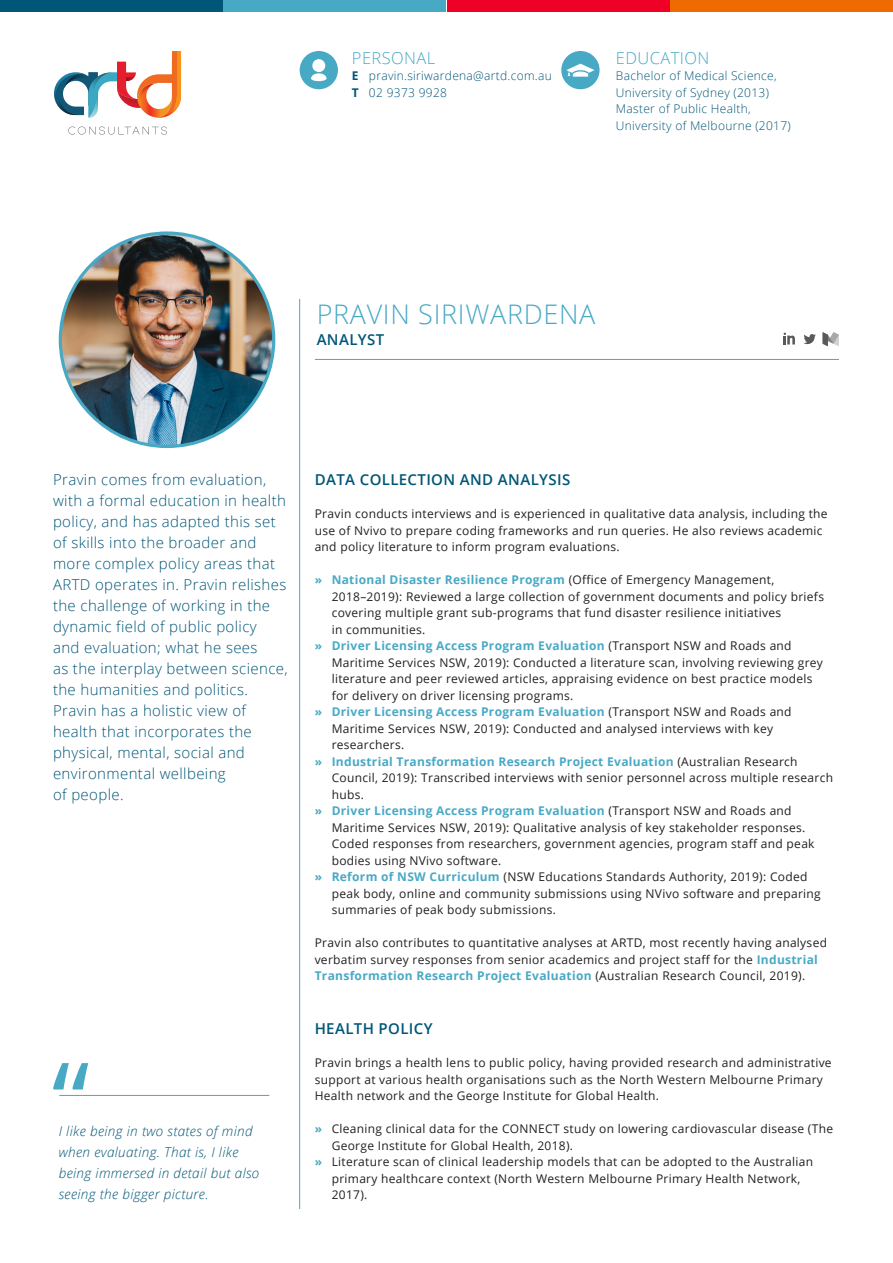
<style>
.page{position:relative;width:893px;height:1263px;background:#fff}
.page>*{position:absolute;margin:0;border:0;box-sizing:border-box;transform-origin:0 0}
.t1{font:108px "Open Sans";color:#48a9c5}
.t2{font:300 27px "Open Sans";letter-spacing:.025em;color:#48a9c5}
.PERSONAL_EDUCATION{font:300 16.5px "Open Sans";letter-spacing:.025em;color:#48a9c5}
.DESCRIPTION{font:300 15px/21px "Open Sans";letter-spacing:.025em;color:#005677}
.FIRST_PARAGRAPH{font:600 15px "Open Sans";letter-spacing:.025em;color:#005677}
.QUOTE{font:italic 300 13.5px/21px "Open Sans";letter-spacing:.025em;color:#005677}
._1_COLUMN_ARROW_BODY{font:12px/16.5px "Open Sans";letter-spacing:.025em;color:#231f20}
.FIRST_PARAGRAPH-2{font:12px/16.5px "Open Sans";letter-spacing:.025em;color:#231f20}
.PERSONAL_EDUCATION-2{font:300 12px/16.5px "Open Sans";letter-spacing:.025em;color:#005677}
.s1{font-weight:700}
.s2{font-weight:700;color:#48a9c5}
</style>
<div class="page">
<svg style="left:68px;top:127px;width:99px;height:8px"></svg>
<svg style="left:54px;top:51px;width:127px;height:67px"></svg>
<img style="left:60px;top:233px;width:214px;height:213px;border-radius:107px">
<div style="left:300px;top:51px;width:38px;height:38px;background:#48a9c5;border-radius:50%"></div>
<svg style="left:311px;top:59px;width:16px;height:22px"></svg>
<div style="left:561px;top:51px;width:39px;height:38px;background:#48a9c5;border-radius:50%"></div>
<svg style="left:566px;top:64px;width:29px;height:13px"></svg>
<svg style="left:804px;top:334px;width:12px;height:10px"></svg>
<svg style="left:783px;top:333px;width:12px;height:11px"></svg>
<svg style="left:822px;top:332px;width:17px;height:14px"></svg>
<hr style="left:315px;top:359px;width:524px;height:1px;background:#48a9c5">
<hr style="left:299px;top:299px;width:1px;height:910px;background:#48a9c5">
<div style="left:671px;top:0;width:222px;height:12px;background:#ef6a00"></div>
<div style="left:447px;top:0;width:222px;height:12px;background:#ef0027"></div>
<div style="left:0;top:0;width:222px;height:12px;background:#005677"></div>
<div style="left:224px;top:0;width:222px;height:12px;background:#48a9c5"></div>
<hr style="left:59px;top:1095px;width:210px;height:1px;background:#48a9c5">
<p class="PERSONAL_EDUCATION" style="left:352px;top:46px;width:85px">PERSONAL</p>
<p class="PERSONAL_EDUCATION-2" style="left:352px;top:67px;width:201px"><span class="s1">E</span> pravin.siriwardena@artd.com.au<br><span class="s1">T</span> 02 9373 9928</p>
<p class="PERSONAL_EDUCATION" style="left:616px;top:46px;width:95px">EDUCATION</p>
<p class="PERSONAL_EDUCATION-2" style="left:616px;top:67px;width:162px">Bachelor of Medical Science,<br>University of Sydney (2013)</p>
<p class="PERSONAL_EDUCATION-2" style="left:616px;top:100px;width:176px">Master of Public Health,<br>University of Melbourne (2017)</p>
<p class="t2" style="left:317px;top:295px;width:280px">PRAVIN SIRIWARDENA</p>
<p class="FIRST_PARAGRAPH" style="left:317px;top:329px;width:69px">ANALYST</p>
<p class="DESCRIPTION" style="left:53px;top:469px;width:236px">Pravin comes from evaluation, with a formal education in health policy, and has adapted this set of skills into the broader and more complex policy areas that<br>ARTD operates in. Pravin relishes the challenge of working in the dynamic field of public policy<br>and evaluation; what he sees<br>as the interplay between science, the humanities and politics.</p>
<p class="DESCRIPTION" style="left:53px;top:700px;width:200px">Pravin has a holistic view of health that incorporates the physical, mental, social and environmental wellbeing<br>of people.</p>
<p class="t1" style="left:52px;top:1027px;width:39px">“</p>
<p class="QUOTE" style="left:59px;top:1120px;width:202px">I like being in two states of mind when evaluating. That is, I like being immersed in detail but also seeing the bigger picture.</p>
<p class="FIRST_PARAGRAPH" style="left:315px;top:470px;width:257px">DATA COLLECTION AND ANALYSIS</p>
<p class="FIRST_PARAGRAPH-2" style="left:315px;top:505px;width:515px">Pravin conducts interviews and is experienced in qualitative data analysis, including the use of Nvivo to prepare coding frameworks and run queries. He also reviews academic and policy literature to inform program evaluations.</p>
<p class="_1_COLUMN_ARROW_BODY" style="left:332px;top:571px;width:494px;text-indent:-17px"><span class="s2">» National Disaster Resilience Program</span> (Office of Emergency Management, 2018–2019): Reviewed a large collection of government documents and policy briefs covering multiple grant sub-programs that fund disaster resilience initiatives<br>in communities.</p>
<p class="_1_COLUMN_ARROW_BODY" style="left:332px;top:637px;width:493px;text-indent:-17px"><span class="s2">» Driver Licensing Access Program Evaluation</span> (Transport NSW and Roads and Maritime Services NSW, 2019): Conducted a literature scan, involving reviewing grey literature and peer reviewed articles, appraising evidence on best practice models for delivery on driver licensing programs.</p>
<p class="_1_COLUMN_ARROW_BODY" style="left:332px;top:703px;width:461px;text-indent:-17px"><span class="s2">» Driver Licensing Access Program Evaluation</span> (Transport NSW and Roads and<br>Maritime Services NSW, 2019): Conducted and analysed interviews with key researchers.</p>
<p class="_1_COLUMN_ARROW_BODY" style="left:332px;top:753px;width:503px;text-indent:-17px"><span class="s2">» Industrial Transformation Research Project Evaluation</span> (Australian Research<br>Council, 2019): Transcribed interviews with senior personnel across multiple research hubs.</p>
<p class="_1_COLUMN_ARROW_BODY" style="left:332px;top:802px;width:484px;text-indent:-17px"><span class="s2">» Driver Licensing Access Program Evaluation</span> (Transport NSW and Roads and Maritime Services NSW, 2019): Qualitative analysis of key stakeholder responses.<br>Coded responses from researchers, government agencies, program staff and peak bodies using NVivo software.</p>
<p class="_1_COLUMN_ARROW_BODY" style="left:332px;top:868px;width:491px;text-indent:-17px"><span class="s2">» Reform of NSW Curriculum</span> (NSW Educations Standards Authority, 2019): Coded peak body, online and community submissions using NVivo software and preparing summaries of peak body submissions.</p>
<p class="FIRST_PARAGRAPH-2" style="left:315px;top:934px;width:514px">Pravin also contributes to quantitative analyses at ARTD, most recently having analysed verbatim survey responses from senior academics and project staff for the <span class="s2">Industrial<br>Transformation Research Project Evaluation</span> (Australian Research Council, 2019).</p>
<p class="FIRST_PARAGRAPH" style="left:315px;top:1019px;width:119px">HEALTH POLICY</p>
<p class="FIRST_PARAGRAPH-2" style="left:315px;top:1054px;width:518px">Pravin brings a health lens to public policy, having provided research and administrative support at various health organisations such as the North Western Melbourne Primary<br>Health network and the George Institute for Global Health.</p>
<p class="_1_COLUMN_ARROW_BODY" style="left:332px;top:1120px;width:503px;text-indent:-17px"><span class="s2">»</span> Cleaning clinical data for the CONNECT study on lowering cardiovascular disease (The<br>George Institute for Global Health, 2018).</p>
<p class="_1_COLUMN_ARROW_BODY" style="left:332px;top:1153px;width:483px;text-indent:-17px"><span class="s2">»</span> Literature scan of clinical leadership models that can be adopted to the Australian primary healthcare context (North Western Melbourne Primary Health Network,<br>2017).</p>
</div>
